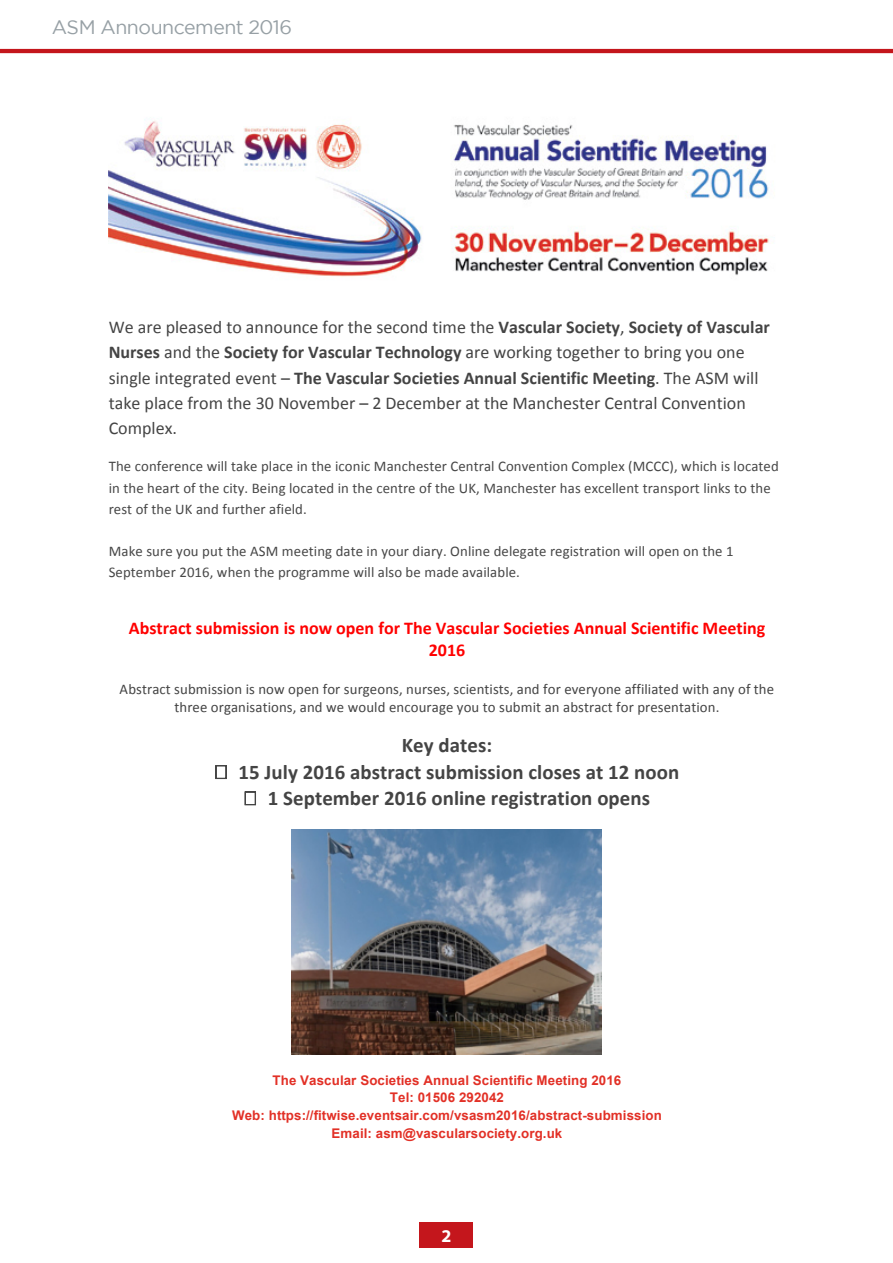
<style>
.page{position:relative;width:893px;height:1263px;background:#fff}
.page>*{position:absolute;margin:0;border:0;box-sizing:border-box;transform-origin:0 0}
.t1{font:700 20.85px "Calibri";letter-spacing:.005em;color:#444}
.t2{font:19.5px "Gotham";letter-spacing:-.025em;color:#97a0a5}
.t3{font:18px/25.2px "Calibri";color:#444}
.t4{font:700 18px/21.9px "Calibri";color:#f00;text-align:center}
.t5{font:700 18px "Myriad Pro";color:#fff}
.t6{font:14.7px/21px "Calibri";letter-spacing:.01em;color:#474747}
.t7{font:14.7px/18.3px "Calibri";letter-spacing:.01em;color:#444;text-align:center}
.t8{font:700 13.35px/17.9px "Arial";letter-spacing:.01em;color:#e23026;text-align:center}
.s1{font-weight:700}
</style>
<div class="page">
<img style="left:109px;top:119px;width:660px;height:158px">
<img style="left:292px;top:829px;width:309px;height:225px">
<div style="left:420px;top:1222px;width:53px;height:26px;background:#c4161c"></div>
<hr style="left:0;top:49px;width:893px;height:4px;background:#c4161c">
<svg style="left:215px;top:765px;width:12px;height:14px"></svg>
<svg style="left:245px;top:791px;width:11px;height:14px"></svg>
<h2 class="t2" style="left:52px;top:16px;width:242px">ASM Announcement 2016</h2>
<p class="t3" style="left:109px;top:315px;width:663px">We are pleased to announce for the second time the <span class="s1">Vascular Society</span>, <span class="s1">Society of Vascular Nurses</span> and the <span class="s1">Society for Vascular Technology</span> are working together to bring you one single integrated event – <span class="s1">The Vascular Societies Annual Scientific Meeting</span>. The ASM will take place from the 30 November – 2 December at the Manchester Central Convention Complex.</p>
<p class="t6" style="left:109px;top:456px;width:671px">The conference will take place in the iconic Manchester Central Convention Complex (MCCC), which is located in the heart of the city. Being located in the centre of the UK, Manchester has excellent transport links to the rest of the UK and further afield.</p>
<p class="t6" style="left:109px;top:540px;width:626px">Make sure you put the ASM meeting date in your diary. Online delegate registration will open on the 1<br>September 2016, when the programme will also be made available.</p>
<p class="t4" style="left:129px;top:617px;width:638px">Abstract submission is now open for The Vascular Societies Annual Scientific Meeting<br>2016</p>
<p class="t7" style="left:120px;top:680px;width:656px">Abstract submission is now open for surgeons, nurses, scientists, and for everyone affiliated with any of the three organisations, and we would encourage you to submit an abstract for presentation.</p>
<h1 class="t1" style="left:402px;top:732px;width:92px">Key dates:</h1>
<h1 class="t1" style="left:239px;top:758px;width:442px">15 July 2016 abstract submission closes at 12 noon</h1>
<h1 class="t1" style="left:268px;top:784px;width:384px">1 September 2016 online registration opens</h1>
<p class="t8" style="left:232px;top:1071px;width:431px">The Vascular Societies Annual Scientific Meeting 2016<br>Tel: 01506 292042<br>Web: https://fitwise.eventsair.com/vsasm2016/abstract-submission Email: asm@vascularsociety.org.uk</p>
<p class="t5" style="left:441px;top:1224px;width:11px">2</p>
</div>
